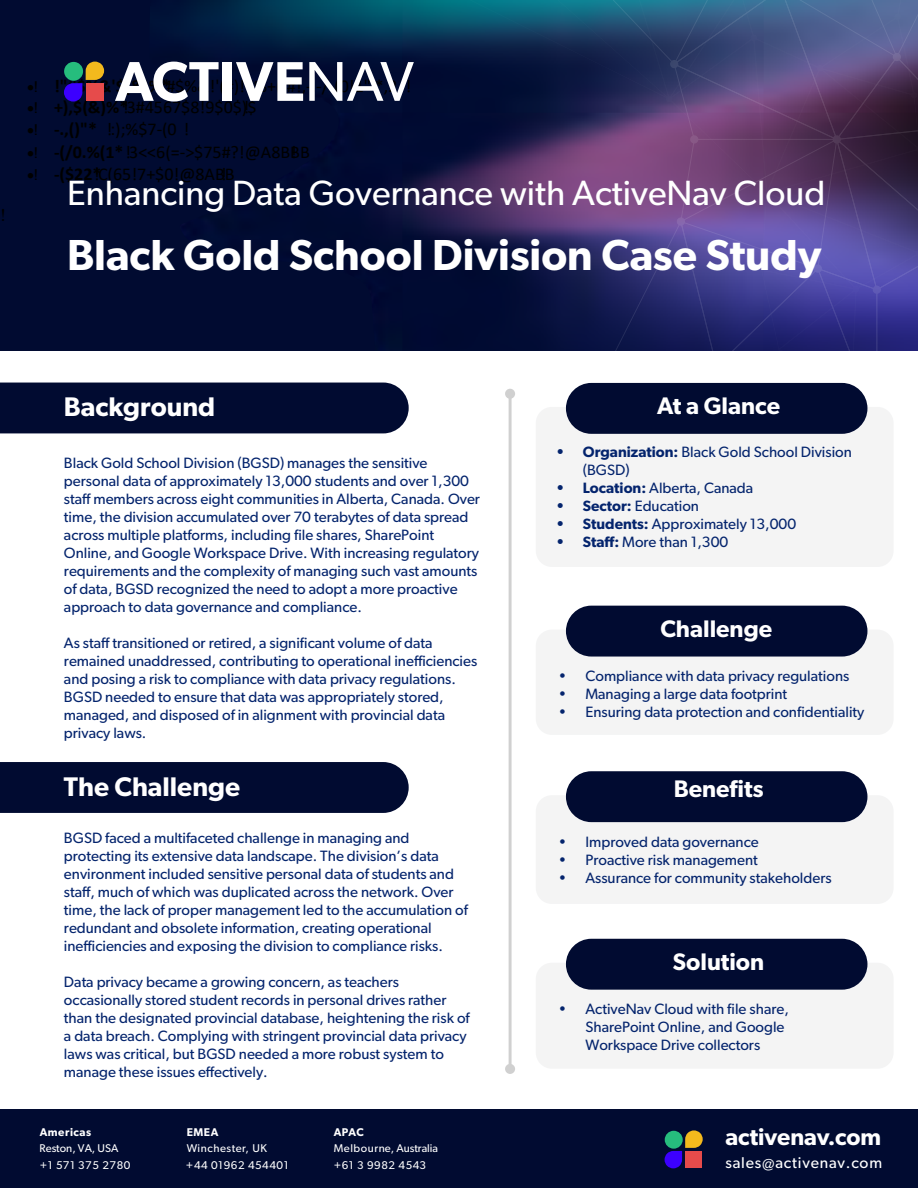
<style>
.page{position:relative;width:918px;height:1188px;background:#fff}
.page>*{position:absolute;margin:0;border:0;box-sizing:border-box;transform-origin:0 0}
.t1{font:600 43.5px "Gibson";color:#fff}
.t2{font:35.1px "Gibson";color:#fff}
.t3{font:600 27px "Gibson";color:#fff}
.t4{font:600 24px "Gibson";color:#fff}
.t5{font:600 23.7px "Gibson";color:#fff}
.t6{font:18px "Calibri";color:#000}
.t7{font:18px "Times New Roman";color:#000}
.t8{font:15.75px "Gibson";letter-spacing:.05em;color:#fff}
.t9{font:15px/18px "Gibson";color:#04246d}
.t10{font:11.25px/16.6px "Gibson";letter-spacing:.05em;color:#fff}
.t11{font:11.25px/16.6px "Gibson";color:#fff}
.t12{font:600 11.25px "Gibson";letter-spacing:.05em;color:#fff}
.s1{font-family:"Arial";font-size:15px}
.s2{font-weight:700}
.s3{font-weight:600}
</style>
<div class="page">
<div style="left:0;top:0;width:918px;height:351px;background:#010b31"></div>
<img style="left:219px;top:0;width:235px;height:239px">
<img style="left:454px;top:0;width:464px;height:351px">
<svg style="left:219px;top:67px;width:160px;height:172px"></svg>
<div style="left:536px;top:407px;width:358px;height:160px;background:#f4f4f4;border-radius:16px"></div>
<hr style="left:509px;top:394px;width:3px;height:675px;background:#636363">
<div style="left:505px;top:389px;width:10px;height:10px;background:#d0d0d0;border-radius:50%"></div>
<svg style="left:505px;top:1064px;width:10px;height:10px"></svg>
<div style="left:536px;top:630px;width:358px;height:105px;background:#f4f4f4;border-radius:16px"></div>
<div style="left:566px;top:383px;width:301px;height:51px;background:#010b31;border-radius:25px"></div>
<div style="left:566px;top:606px;width:301px;height:51px;background:#010b31;border-radius:25px"></div>
<div style="left:536px;top:795px;width:358px;height:109px;background:#f4f4f4;border-radius:16px"></div>
<div style="left:566px;top:771px;width:301px;height:51px;background:#010b31;border-radius:25px"></div>
<div style="left:536px;top:963px;width:358px;height:106px;background:#f4f4f4;border-radius:16px"></div>
<div style="left:566px;top:939px;width:301px;height:51px;background:#010b31;border-radius:25px"></div>
<div style="left:0;top:1109px;width:918px;height:79px;background:#010b31"></div>
<svg style="left:665px;top:1130px;width:38px;height:38px"></svg>
<div style="left:685px;top:1151px;width:17px;height:17px;background:#e64b4b"></div>
<div style="left:665px;top:1131px;width:18px;height:18px;background:#26bd7d;border-radius:50%"></div>
<div style="left:0;top:383px;width:409px;height:50px;background:#010b31"></div>
<div style="left:0;top:762px;width:409px;height:51px;background:#010b31"></div>
<svg style="left:115px;top:0;width:104px;height:102px"></svg>
<div style="left:223px;top:62px;width:9px;height:39px;background:#fff"></div>
<svg style="left:236px;top:62px;width:67px;height:39px"></svg>
<svg style="left:309px;top:62px;width:105px;height:39px"></svg>
<svg style="left:64px;top:62px;width:40px;height:40px"></svg>
<div style="left:86px;top:83px;width:17px;height:18px;background:#e64b4b"></div>
<div style="left:64px;top:62px;width:19px;height:19px;background:#26bd7d;border-radius:50%"></div>
<p class="t7" style="left:0;top:202px;width:7px">!</p>
<p class="t6" style="left:27px;top:73px;width:386px">•<span class="s1">!</span> <span class="s2">!"#$%&amp;'$(&amp;)%*</span>!"#$%&amp;!'(#)!*%+((#!,-.-/-(0!1"'*,2 !</p>
<p class="t6" style="left:27px;top:94px;width:231px">•<span class="s1">!</span> <span class="s2">+),$(&amp;)%*</span>!3#4567$8!9$0$)$!</p>
<p class="t6" style="left:27px;top:117px;width:164px">•<span class="s1">!</span> <span class="s2">-.,()"*</span> !:);%$7-(0 !</p>
<p class="t6" style="left:27px;top:139px;width:284px">•<span class="s1">!</span> <span class="s2">-(/0.%(1*</span>!3&lt;&lt;6(=-&gt;$75#?!@A8BBB!</p>
<p class="t6" style="left:27px;top:162px;width:209px">•<span class="s1">!</span> <span class="s2">-($22*</span>!C(65!7+$0!@8ABB!</p>
<h2 class="t2" style="left:67px;top:172px;width:760px">Enhancing Data Governance with ActiveNav Cloud</h2>
<h1 class="t1" style="left:67px;top:229px;width:756px">Black Gold School Division Case Study</h1>
<h3 class="t3" style="left:64px;top:391px;width:153px">Background</h3>
<p class="t9" style="left:64px;top:454px;width:417px">Black Gold School Division (BGSD) manages the sensitive personal data of approximately 13,000 students and over 1,300 staff members across eight communities in Alberta, Canada. Over time, the division accumulated over 70 terabytes of data spread across multiple platforms, including file shares, SharePoint Online, and Google Workspace Drive. With increasing regulatory requirements and the complexity of managing such vast amounts of data, BGSD recognized the need to adopt a more proactive approach to data governance and compliance.</p>
<p class="t9" style="left:64px;top:634px;width:415px">As staff transitioned or retired, a significant volume of data remained unaddressed, contributing to operational inefficiencies and posing a risk to compliance with data privacy regulations.<br>BGSD needed to ensure that data was appropriately stored, managed, and disposed of in alignment with provincial data privacy laws.</p>
<h3 class="t3" style="left:64px;top:770px;width:178px">The Challenge</h3>
<p class="t9" style="left:64px;top:829px;width:405px">BGSD faced a multifaceted challenge in managing and protecting its extensive data landscape. The division’s data environment included sensitive personal data of students and staff, much of which was duplicated across the network. Over time, the lack of proper management led to the accumulation of redundant and obsolete information, creating operational inefficiencies and exposing the division to compliance risks.</p>
<p class="t9" style="left:64px;top:973px;width:407px">Data privacy became a growing concern, as teachers occasionally stored student records in personal drives rather than the designated provincial database, heightening the risk of a data breach. Complying with stringent provincial data privacy laws was critical, but BGSD needed a more robust system to manage these issues effectively.</p>
<p class="t12" style="left:40px;top:1125px;width:53px">Americas</p>
<p class="t11" style="left:40px;top:1140px;width:92px">Reston, VA, USA +1 571 375 2780</p>
<p class="t12" style="left:187px;top:1125px;width:33px">EMEA</p>
<p class="t10" style="left:186px;top:1140px;width:104px">Winchester, UK +44 01962 454401</p>
<p class="t12" style="left:334px;top:1125px;width:32px">APAC</p>
<p class="t10" style="left:334px;top:1140px;width:106px">Melbourne, Australia +61 3 9982 4543</p>
<h3 class="t4" style="left:657px;top:392px;width:125px">At a Glance</h3>
<p class="t9" style="left:583px;top:442px;width:271px;text-indent:-27px"><span class="s3">• Organization:</span> Black Gold School Division (BGSD)</p>
<p class="t9" style="left:556px;top:478px;width:199px"><span class="s3">• Location:</span> Alberta, Canada</p>
<p class="t9" style="left:556px;top:496px;width:145px"><span class="s3">• Sector:</span> Education</p>
<p class="t9" style="left:556px;top:514px;width:242px"><span class="s3">• Students:</span> Approximately 13,000</p>
<p class="t9" style="left:556px;top:532px;width:174px"><span class="s3">• Staff:</span> More than 1,300</p>
<h3 class="t4" style="left:660px;top:614px;width:113px">Challenge</h3>
<p class="t9" style="left:558px;top:667px;width:292px">• Compliance with data privacy regulations</p>
<p class="t9" style="left:558px;top:685px;width:230px">• Managing a large data footprint</p>
<p class="t9" style="left:558px;top:703px;width:307px">• Ensuring data protection and confidentiality</p>
<h3 class="t4" style="left:674px;top:774px;width:91px">Benefits</h3>
<p class="t9" style="left:558px;top:832px;width:202px">• Improved data governance</p>
<p class="t9" style="left:558px;top:850px;width:201px">• Proactive risk management</p>
<p class="t9" style="left:558px;top:868px;width:275px">• Assurance for community stakeholders</p>
<h3 class="t4" style="left:673px;top:947px;width:93px">Solution</h3>
<p class="t9" style="left:585px;top:1000px;width:205px;text-indent:-27px">• ActiveNav Cloud with file share,<br>SharePoint Online, and Google<br>Workspace Drive collectors</p>
<h3 class="t5" style="left:726px;top:1122px;width:157px">activenav.com</h3>
<p class="t8" style="left:726px;top:1153px;width:158px">sales@activenav.com</p>
</div>
